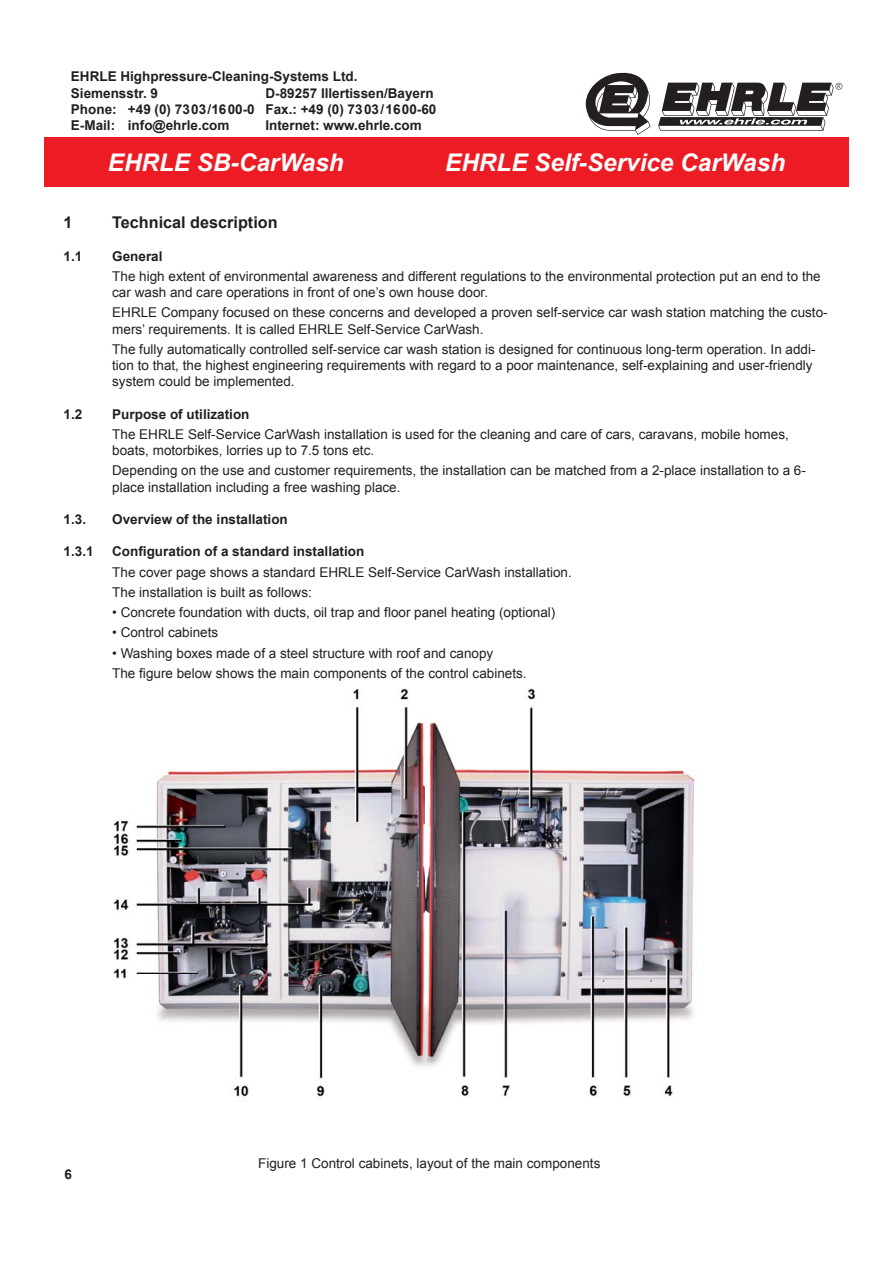
<style>
.page{position:relative;width:893px;height:1263px;background:#fff}
.page>*{position:absolute;margin:0;border:0;box-sizing:border-box;transform-origin:0 0}
.t1{font:italic 700 24.3px "Arial";color:#fff}
.t2{font:700 16.2px "Arial";color:#231f20}
.t3{font:13.5px/20.2px "Arial";color:#231f20}
.t4{font:700 13.5px/16.2px "Arial";color:#231f20}
.s1{font-weight:700}
</style>
<div class="page">
<div style="left:44px;top:138px;width:804px;height:49px;background:#ed1c24"></div>
<svg style="left:585px;top:72px;width:257px;height:63px"></svg>
<img style="left:113px;top:688px;width:582px;height:409px">
<p class="t4" style="left:71px;top:69px;width:288px">EHRLE Highpressure-Cleaning-Systems Ltd.<br>Siemensstr. 9</p>
<p class="t4" style="left:71px;top:85px;width:367px;text-indent:194px">D-89257 Illertissen/Bayern<br>Phone: +49 (0) 7303/1600-0 Fax.: +49 (0) 7303/1600-60<br>E-Mail: info@ehrle.com</p>
<p class="t4" style="left:265px;top:117px;width:158px">Internet: www.ehrle.com</p>
<p class="t1" style="left:108px;top:149px;width:237px">EHRLE SB-CarWash</p>
<p class="t1" style="left:445px;top:149px;width:341px">EHRLE Self-Service CarWash</p>
<p class="t2" style="left:64px;top:214px;width:11px">1</p>
<p class="t2" style="left:112px;top:214px;width:167px">Technical description</p>
<p class="t4" style="left:64px;top:248px;width:20px">1.1</p>
<p class="t3" style="left:112px;top:246px;width:710px"><span class="s1">General<br></span>The high extent of environmental awareness and different regulations to the environmental protection put an end to the</p>
<p class="t3" style="left:112px;top:282px;width:717px">car wash and care operations in front of one’s own house door.<br>EHRLE Company focused on these concerns and developed a proven self-service car wash station matching the custo-</p>
<p class="t3" style="left:112px;top:319px;width:705px">mers’ requirements. It is called EHRLE Self-Service CarWash.<br>The fully automatically controlled self-service car wash station is designed for continuous long-term operation. In addi-</p>
<p class="t3" style="left:112px;top:357px;width:702px;line-height:16.2px">tion to that, the highest engineering requirements with regard to a poor maintenance, self-explaining and user-friendly system could be implemented.</p>
<p class="t4" style="left:64px;top:406px;width:20px">1.2</p>
<p class="t3" style="left:112px;top:404px;width:678px"><span class="s1">Purpose of utilization<br></span>The EHRLE Self-Service CarWash installation is used for the cleaning and care of cars, caravans, mobile homes,</p>
<p class="t3" style="left:112px;top:440px;width:695px">boats, motorbikes, lorries up to 7.5 tons etc.<br>Depending on the use and customer requirements, the installation can be matched from a 2-place installation to a 6-</p>
<p class="t3" style="left:112px;top:477px;width:290px">place installation including a free washing place.</p>
<p class="t4" style="left:64px;top:511px;width:24px">1.3.</p>
<p class="t4" style="left:112px;top:511px;width:177px">Overview of the installation</p>
<p class="t4" style="left:64px;top:544px;width:32px">1.3.1</p>
<p class="t3" style="left:112px;top:542px;width:461px"><span class="s1">Configuration of a standard installation<br></span>The cover page shows a standard EHRLE Self-Service CarWash installation.<br>The installation is built as follows:</p>
<p class="t3" style="left:112px;top:602px;width:444px">• Concrete foundation with ducts, oil trap and floor panel heating (optional)</p>
<p class="t3" style="left:112px;top:623px;width:108px">• Control cabinets</p>
<p class="t3" style="left:139px;top:643px;width:355px;text-indent:-27px">• Washing boxes made of a steel structure with roof and canopy fi</p>
<p class="t3" style="left:112px;top:663px;width:416px">The gure below shows the main components of the control cabinets.</p>
<p class="t4" style="left:65px;top:1166px;width:9px">6</p>
<p class="t3" style="left:258px;top:1153px;width:344px">Figure 1 Control cabinets, layout of the main components</p>
</div>
